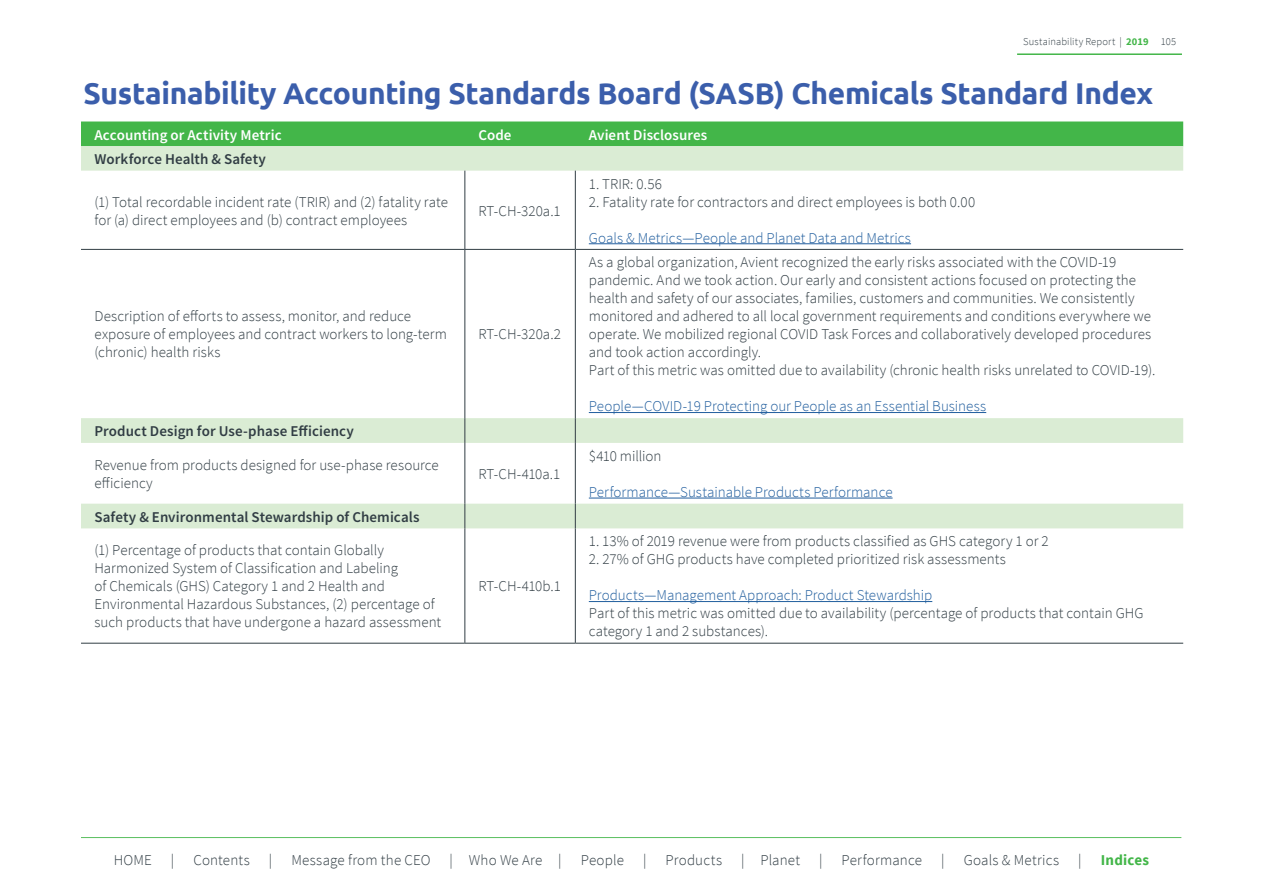
<style>
.page{position:relative;width:1263px;height:893px;background:#fff}
.page>*{position:absolute;margin:0;border:0;box-sizing:border-box;transform-origin:0 0}
.Heading{font:700 30px "Ubuntu";letter-spacing:-.01em;color:#3b5eab}
.main_copy{font:300 15px/18px "Source Sans Pro";color:#313d44}
.main_copy-2{font:300 15px "Source Sans Pro";color:#215e9e}
.GRI_index_sub_catego{font:600 15px "Source Sans Pro";letter-spacing:.005em;color:#313d44}
.GRI_data_main{font:600 15px "Source Sans Pro";letter-spacing:.005em;color:#fff}
.t1{font:700 15px "Source Sans Pro";letter-spacing:.015em;color:#43b649}
.t2{font:300 10.5px "Source Sans Pro";letter-spacing:.015em;color:#313d44}
.s1{font-weight:700;color:#43b649}
.s2{color:#215e9e}
</style>
<div class="page">
<div style="left:81px;top:122px;width:1102px;height:24px;background:#43b649"></div>
<svg style="left:81px;top:146px;width:1102px;height:382px"></svg>
<hr style="left:464px;top:171px;width:1px;height:78px;background:#313d44">
<hr style="left:575px;top:171px;width:1px;height:78px;background:#313d44">
<hr style="left:81px;top:249px;width:384px;height:1px;background:#313d44">
<hr style="left:465px;top:249px;width:110px;height:1px;background:#313d44">
<hr style="left:464px;top:250px;width:1px;height:168px;background:#313d44">
<hr style="left:575px;top:249px;width:608px;height:1px;background:#313d44">
<hr style="left:575px;top:250px;width:1px;height:168px;background:#313d44">
<svg style="left:464px;top:418px;width:1px;height:25px"></svg>
<svg style="left:575px;top:418px;width:1px;height:25px"></svg>
<hr style="left:464px;top:443px;width:1px;height:61px;background:#313d44">
<hr style="left:575px;top:443px;width:1px;height:61px;background:#313d44">
<svg style="left:464px;top:504px;width:1px;height:24px"></svg>
<svg style="left:575px;top:504px;width:1px;height:24px"></svg>
<hr style="left:464px;top:528px;width:1px;height:115px;background:#313d44">
<hr style="left:575px;top:528px;width:1px;height:115px;background:#313d44">
<hr style="left:81px;top:643px;width:384px;height:1px;background:#313d44">
<hr style="left:465px;top:643px;width:110px;height:1px;background:#313d44">
<hr style="left:575px;top:643px;width:608px;height:1px;background:#313d44">
<hr style="left:589px;top:243px;width:322px;height:1px;background:#215e9e">
<hr style="left:589px;top:412px;width:397px;height:1px;background:#215e9e">
<hr style="left:589px;top:498px;width:303px;height:1px;background:#215e9e">
<hr style="left:589px;top:601px;width:343px;height:1px;background:#215e9e">
<hr style="left:81px;top:837px;width:1100px;height:1px;background:#43b649">
<hr style="left:1017px;top:53px;width:165px;height:2px;background:#43b649">
<p class="t2" style="left:1023px;top:36px;width:155px">Sustainability Report | <span class="s1">2019</span> 105</p>
<p class="Heading" style="left:83px;top:75px;width:1071px">Sustainability Accounting Standards Board (SASB) Chemicals Standard Index</p>
<p class="GRI_data_main" style="left:94px;top:125px;width:189px">Accounting or Activity Metric</p>
<p class="GRI_data_main" style="left:478px;top:125px;width:35px">Code</p>
<p class="GRI_data_main" style="left:589px;top:125px;width:120px">Avient Disclosures</p>
<p class="GRI_index_sub_catego" style="left:94px;top:149px;width:173px">Workforce Health &amp; Safety</p>
<p class="main_copy" style="left:94px;top:193px;width:355px">(1) Total recordable incident rate (TRIR) and (2) fatality rate for (a) direct employees and (b) contract employees</p>
<p class="main_copy" style="left:478px;top:202px;width:84px">RT-CH-320a.1</p>
<p class="main_copy" style="left:589px;top:175px;width:75px">1. TRIR: 0.56</p>
<p class="main_copy" style="left:589px;top:193px;width:388px">2. Fatality rate for contractors and direct employees is both 0.00</p>
<p class="main_copy-2" style="left:589px;top:228px;width:324px">Goals &amp; Metrics—People and Planet Data and Metrics</p>
<p class="main_copy" style="left:94px;top:307px;width:354px">Description of efforts to assess, monitor, and reduce exposure of employees and contract workers to long-term (chronic) health risks</p>
<p class="main_copy" style="left:478px;top:325px;width:84px">RT-CH-320a.2</p>
<p class="GRI_index_sub_catego" style="left:94px;top:421px;width:261px">Product Design for Use-phase Efficiency</p>
<p class="main_copy" style="left:94px;top:456px;width:346px">Revenue from products designed for use-phase resource efficiency</p>
<p class="main_copy" style="left:478px;top:465px;width:83px">RT-CH-410a.1</p>
<p class="GRI_index_sub_catego" style="left:94px;top:507px;width:327px">Safety &amp; Environmental Stewardship of Chemicals</p>
<p class="main_copy" style="left:94px;top:541px;width:348px">(1) Percentage of products that contain Globally Harmonized System of Classification and Labeling<br>of Chemicals (GHS) Category 1 and 2 Health and Environmental Hazardous Substances, (2) percentage of such products that have undergone a hazard assessment</p>
<p class="main_copy" style="left:478px;top:577px;width:84px">RT-CH-410b.1</p>
<p class="main_copy" style="left:589px;top:253px;width:568px">As a global organization, Avient recognized the early risks associated with the COVID-19 pandemic. And we took action. Our early and consistent actions focused on protecting the health and safety of our associates, families, customers and communities. We consistently monitored and adhered to all local government requirements and conditions everywhere we operate. We mobilized regional COVID Task Forces and collaboratively developed procedures and took action accordingly.<br>Part of this metric was omitted due to availability (chronic health risks unrelated to COVID-19).</p>
<p class="main_copy-2" style="left:589px;top:397px;width:399px">People—COVID-19 Protecting our People as an Essential Business</p>
<p class="main_copy" style="left:589px;top:447px;width:74px">$410 million</p>
<p class="main_copy-2" style="left:589px;top:483px;width:305px">Performance—Sustainable Products Performance</p>
<p class="main_copy" style="left:589px;top:532px;width:461px">1. 13% of 2019 revenue were from products classified as GHS category 1 or 2</p>
<p class="main_copy" style="left:589px;top:550px;width:419px">2. 27% of GHG products have completed prioritized risk assessments</p>
<p class="main_copy" style="left:589px;top:586px;width:556px"><span class="s2">Products—Management Approach: Product Stewardship<br></span>Part of this metric was omitted due to availability (percentage of products that contain GHG category 1 and 2 substances).</p>
<p class="main_copy" style="left:114px;top:851px;width:40px">HOME</p>
<p class="main_copy" style="left:171px;top:851px;width:5px">|</p>
<p class="main_copy" style="left:193px;top:851px;width:58px">Contents</p>
<p class="main_copy" style="left:269px;top:851px;width:5px">|</p>
<p class="main_copy" style="left:291px;top:851px;width:141px">Message from the CEO</p>
<p class="main_copy" style="left:450px;top:851px;width:114px">| Who We Are |</p>
<p class="main_copy" style="left:581px;top:851px;width:45px">People</p>
<p class="main_copy" style="left:643px;top:851px;width:5px">|</p>
<p class="main_copy" style="left:665px;top:851px;width:58px">Products</p>
<p class="main_copy" style="left:741px;top:851px;width:60px">| Planet</p>
<p class="main_copy" style="left:819px;top:851px;width:5px">|</p>
<p class="main_copy" style="left:841px;top:851px;width:82px">Performance</p>
<p class="main_copy" style="left:941px;top:851px;width:5px">|</p>
<p class="main_copy" style="left:964px;top:851px;width:97px">Goals &amp; Metrics</p>
<p class="main_copy" style="left:1078px;top:851px;width:5px">|</p>
<p class="t1" style="left:1101px;top:850px;width:50px">Indices</p>
</div>
